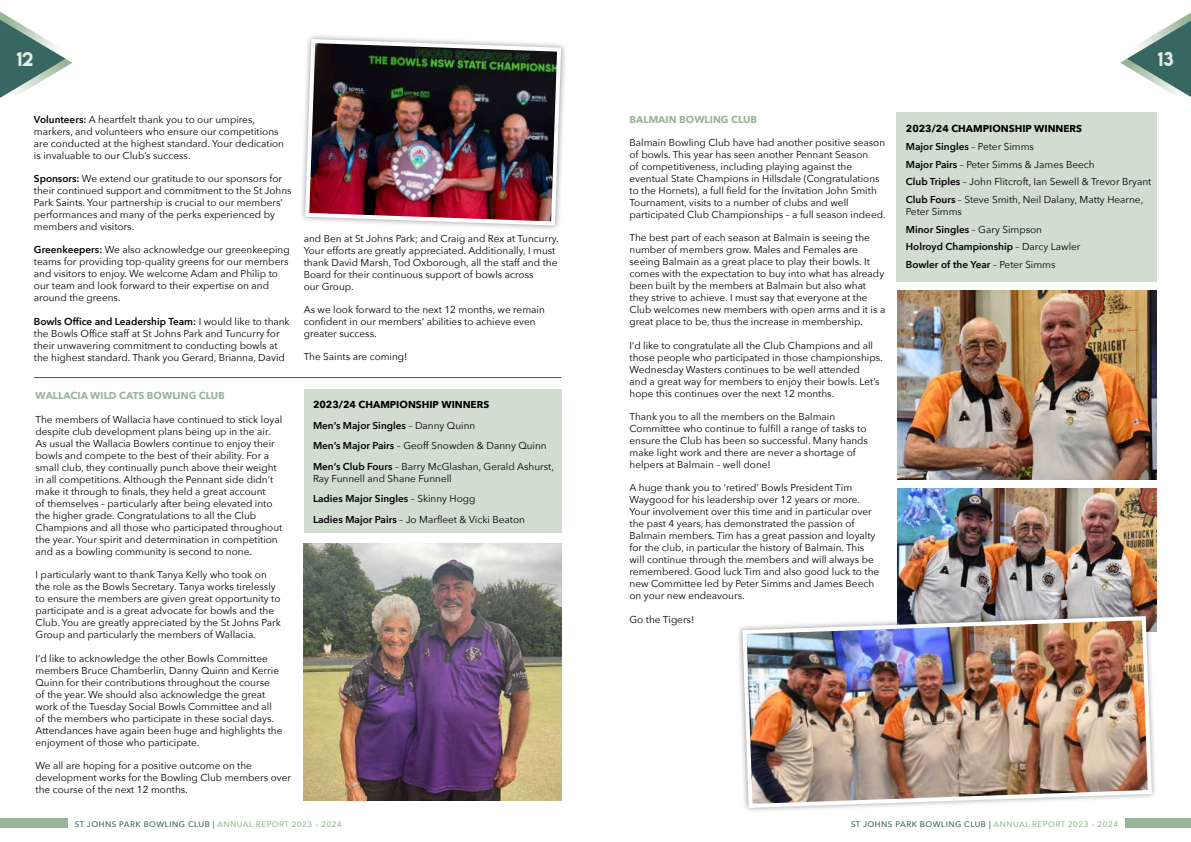
<style>
.page{position:relative;width:1191px;height:842px;background:#fff}
.page>*{position:absolute;margin:0;border:0;box-sizing:border-box;transform-origin:0 0}
.t1{font:17.8px "Lemon Milk";color:#e3ebe3}
.t2{font:10px/12px "Avenir Next";color:#000}
.t3{font:600 10px/17.7px "Avenir Next";color:#000}
.t4{font:700 10px "Avenir Next";color:#99b599}
.t5{font:500 8px "Avenir Next";letter-spacing:.06em;color:#386662}
.s1{font-weight:600}
.s2{font-weight:700}
.s3{font-weight:400}
.s4{color:#99b599}
</style>
<div class="page">
<div style="left:1125px;top:819px;width:66px;height:9px;background:#99b599"></div>
<div style="left:0;top:819px;width:68px;height:9px;background:#99b599"></div>
<svg style="left:0;top:11px;width:72px;height:87px"></svg>
<svg style="left:1120px;top:12px;width:71px;height:85px"></svg>
<img style="left:897px;top:291px;width:259px;height:188px">
<div style="left:304px;top:389px;width:257px;height:144px;background:#d0ddcf"></div>
<div style="left:896px;top:113px;width:261px;height:169px;background:#d0ddcf"></div>
<img style="left:304px;top:544px;width:257px;height:256px">
<img style="left:897px;top:488px;width:260px;height:122px">
<div style="left:736px;top:610px;width:421px;height:204px;background:#000;opacity:.4"></div>
<img style="left:740px;top:614px;width:414px;height:196px">
<hr style="left:34px;top:377px;width:527px;height:1px;background:#386662">
<div style="left:299px;top:33px;width:268px;height:198px;background:#000;opacity:.4"></div>
<img style="left:303px;top:37px;width:260px;height:191px">
<h1 class="t1" style="left:17px;top:46px;width:18px">12</h1>
<h1 class="t1" style="left:1157px;top:46px;width:17px">13</h1>
<p class="t2" style="left:34px;top:113px;width:252px"><span class="s1">Volunteers:</span> A heartfelt thank you to our umpires, markers, and volunteers who ensure our competitions are conducted at the highest standard. Your dedication is invaluable to our Club’s success.</p>
<p class="t2" style="left:34px;top:172px;width:259px"><span class="s1">Sponsors:</span> We extend our gratitude to our sponsors for their continued support and commitment to the St Johns Park Saints. Your partnership is crucial to our members’ performances and many of the perks experienced by members and visitors.</p>
<p class="t2" style="left:34px;top:243px;width:257px"><span class="s1">Greenkeepers:</span> We also acknowledge our greenkeeping teams for providing top-quality greens for our members and visitors to enjoy. We welcome Adam and Philip to our team and look forward to their expertise on and around the greens.</p>
<p class="t2" style="left:34px;top:315px;width:257px"><span class="s1">Bowls Office and Leadership Team:</span> I would like to thank the Bowls Office staff at St Johns Park and Tuncurry for their unwavering commitment to conducting bowls at the highest standard. Thank you Gerard, Brianna, David</p>
<p class="t4" style="left:36px;top:387px;width:191px">WALLACIA WILD CATS BOWLING CLUB</p>
<p class="t2" style="left:36px;top:413px;width:248px">The members of Wallacia have continued to stick loyal despite club development plans being up in the air.<br>As usual the Wallacia Bowlers continue to enjoy their bowls and compete to the best of their ability. For a small club, they continually punch above their weight in all competitions. Although the Pennant side didn’t make it through to finals, they held a great account<br>of themselves – particularly after being elevated into the higher grade. Congratulations to all the Club Champions and all those who participated throughout the year. Your spirit and determination in competition and as a bowling community is second to none.</p>
<p class="t2" style="left:36px;top:568px;width:247px">I particularly want to thank Tanya Kelly who took on the role as the Bowls Secretary. Tanya works tirelessly to ensure the members are given great opportunity to participate and is a great advocate for bowls and the Club. You are greatly appreciated by the St Johns Park Group and particularly the members of Wallacia.</p>
<p class="t2" style="left:36px;top:652px;width:248px">I’d like to acknowledge the other Bowls Committee members Bruce Chamberlin, Danny Quinn and Kerrie Quinn for their contributions throughout the course<br>of the year. We should also acknowledge the great work of the Tuesday Social Bowls Committee and all of the members who participate in these social days.<br>Attendances have again been huge and highlights the enjoyment of those who participate.</p>
<p class="t2" style="left:36px;top:759px;width:257px">We all are hoping for a positive outcome on the development works for the Bowling Club members over the course of the next 12 months.</p>
<p class="t2" style="left:304px;top:232px;width:257px">and Ben at St Johns Park; and Craig and Rex at Tuncurry.<br>Your efforts are greatly appreciated. Additionally, I must thank David Marsh, Tod Oxborough, all the staff and the Board for their continuous support of bowls across<br>our Group.</p>
<p class="t2" style="left:304px;top:303px;width:243px">As we look forward to the next 12 months, we remain confident in our members’ abilities to achieve even greater success.</p>
<p class="t2" style="left:304px;top:350px;width:105px">The Saints are coming!</p>
<p class="t2" style="left:313px;top:394px;width:242px;line-height:20.5px"><span class="s2">2023/24 CHAMPIONSHIP WINNERS<br></span><span class="s1">Men’s Major Singles</span> – Danny Quinn<br><span class="s1">Men’s Major Pairs</span> – Geoff Snowden &amp; Danny Quinn <span class="s1">Men’s Club Fours</span> – Barry McGlashan, Gerald Ashurst,</p>
<p class="t2" style="left:313px;top:467px;width:213px;line-height:20.5px">Ray Funnell and Shane Funnell<br><span class="s1">Ladies Major Singles</span> – Skinny Hogg<br><span class="s1">Ladies Major Pairs</span> – Jo Marfleet &amp; Vicki Beaton</p>
<p class="t4" style="left:629px;top:111px;width:129px">BALMAIN BOWLING CLUB</p>
<p class="t2" style="left:629px;top:136px;width:258px">Balmain Bowling Club have had another positive season of bowls. This year has seen another Pennant Season<br>of competitiveness, including playing against the eventual State Champions in Hillsdale (Congratulations to the Hornets), a full field for the Invitation John Smith Tournament, visits to a number of clubs and well participated Club Championships – a full season indeed.</p>
<p class="t2" style="left:629px;top:231px;width:257px">The best part of each season at Balmain is seeing the number of members grow. Males and Females are seeing Balmain as a great place to play their bowls. It comes with the expectation to buy into what has already been built by the members at Balmain but also what they strive to achieve. I must say that everyone at the Club welcomes new members with open arms and it is a great place to be, thus the increase in membership.</p>
<p class="t2" style="left:629px;top:339px;width:255px">I’d like to congratulate all the Club Champions and all those people who participated in those championships.<br>Wednesday Wasters continues to be well attended<br>and a great way for members to enjoy their bowls. Let’s hope this continues over the next 12 months.</p>
<p class="t2" style="left:629px;top:410px;width:240px">Thank you to all the members on the Balmain Committee who continue to fulfill a range of tasks to ensure the Club has been so successful. Many hands make light work and there are never a shortage of helpers at Balmain – well done!</p>
<p class="t2" style="left:629px;top:481px;width:251px">A huge thank you to ‘retired’ Bowls President Tim Waygood for his leadership over 12 years or more.<br>Your involvement over this time and in particular over the past 4 years, has demonstrated the passion of Balmain members. Tim has a great passion and loyalty for the club, in particular the history of Balmain. This will continue through the members and will always be remembered. Good luck Tim and also good luck to the new Committee led by Peter Simms and James Beech on your new endeavours.</p>
<p class="t2" style="left:629px;top:613px;width:66px">Go the Tigers!</p>
<p class="t2" style="left:906px;top:120px;width:247px;line-height:17.7px"><span class="s2">2023/24 CHAMPIONSHIP WINNERS<br></span><span class="s1">Major Singles</span> – Peter Simms<br><span class="s1">Major Pairs</span> – Peter Simms &amp; James Beech<br><span class="s1">Club Triples</span> – John Flitcroft, Ian Sewell &amp; Trevor Bryant <span class="s1">Club Fours</span> – Steve Smith, Neil Dalany, Matty Hearne,</p>
<p class="t3" style="left:906px;top:202px;width:176px"><span class="s3">Peter Simms<br></span>Minor Singles <span class="s3">– Gary Simpson<br></span>Holroyd Championship <span class="s3">– Darcy Lawler<br></span>Bowler of the Year <span class="s3">– Peter Simms</span></p>
<p class="t5" style="left:75px;top:817px;width:268px">ST JOHNS PARK BOWLING CLUB | <span class="s4">ANNUAL REPORT 2023 – 2024</span></p>
<p class="t5" style="left:851px;top:817px;width:268px">ST JOHNS PARK BOWLING CLUB | <span class="s4">ANNUAL REPORT 2023 – 2024</span></p>
</div>
